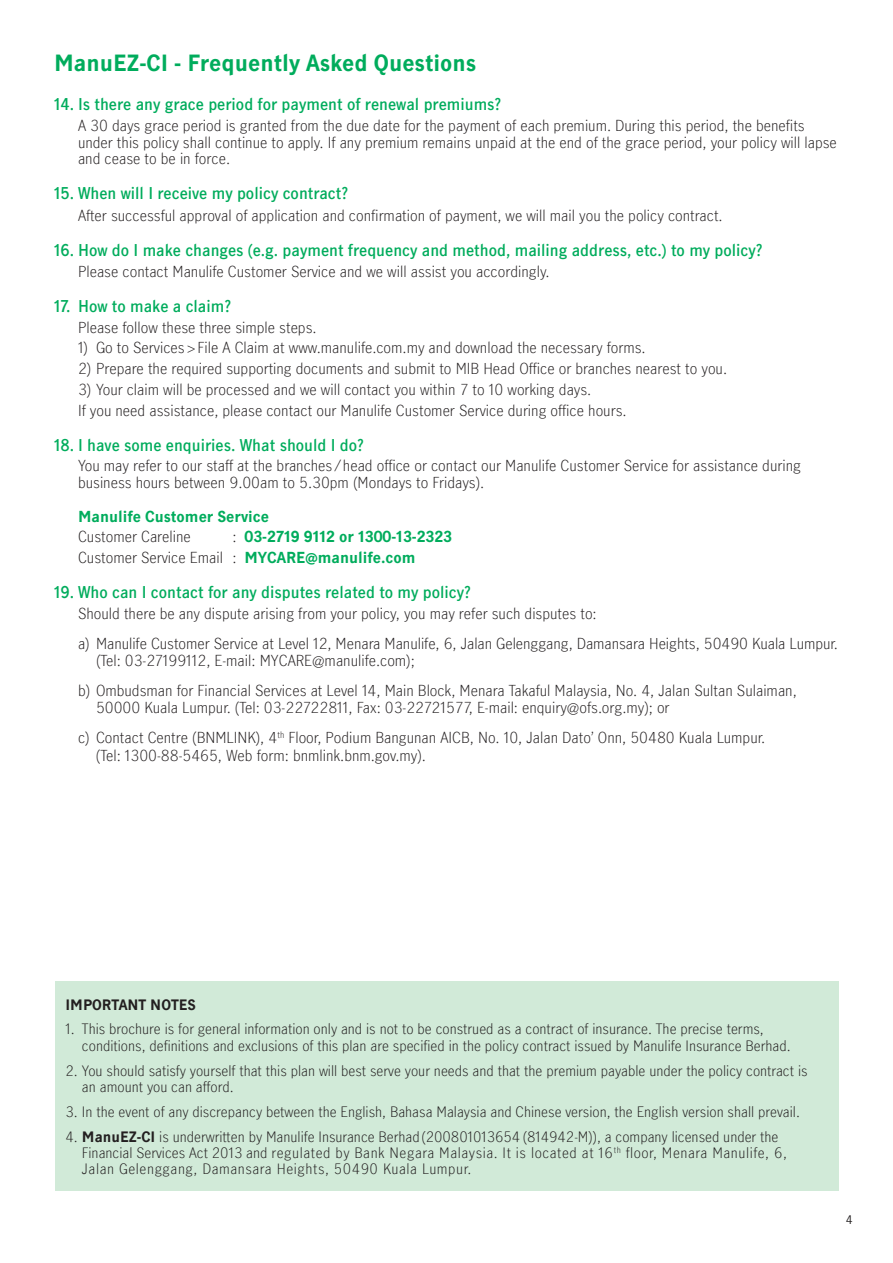
<style>
.page{position:relative;width:893px;height:1263px;background:#fff}
.page>*{position:absolute;margin:0;border:0;box-sizing:border-box;transform-origin:0 0}
.t1{font:700 21px "Manulife JH Sans";color:#00ac5c}
.t2{font:600 15px "Manulife JH Sans";color:#00ac5c}
.t3{font:300 14.25px/16.5px "Manulife JH Sans";color:#231f20}
.t4{font:700 14.25px/20.7px "Manulife JH Sans";color:#00ac5c}
.t5{font:300 13.5px/16.2px "Manulife JH Sans";color:#231f20}
.t6{font:300 13.5px/15.8px "Manulife JH Sans";letter-spacing:.02em;color:#231f20}
.t7{font:700 13.5px "Manulife JH Sans";color:#231f20}
.t8{font:11.25px "Manulife JH Sans";color:#231f20}
.s1{font-weight:300;color:#231f20}
.s2{font-weight:700}
</style>
<div class="page">
<div style="left:55px;top:981px;width:783px;height:210px;background:#d1ead8"></div>
<h1 class="t1" style="left:54px;top:48px;width:424px">ManuEZ-CI - Frequently Asked Questions</h1>
<p class="t2" style="left:54px;top:94px;width:449px">14. Is there any grace period for payment of renewal premiums?</p>
<p class="t3" style="left:78px;top:117px;width:760px">A 30 days grace period is granted from the due date for the payment of each premium. During this period, the benefits under this policy shall continue to apply. If any premium remains unpaid at the end of the grace period, your policy will lapse and cease to be in force.</p>
<p class="t2" style="left:54px;top:183px;width:296px">15. When will I receive my policy contract?</p>
<p class="t3" style="left:78px;top:206px;width:646px">After successful approval of application and confirmation of payment, we will mail you the policy contract.</p>
<p class="t2" style="left:54px;top:239px;width:710px">16. How do I make changes (e.g. payment frequency and method, mailing address, etc.) to my policy?</p>
<p class="t3" style="left:78px;top:263px;width:473px">Please contact Manulife Customer Service and we will assist you accordingly.</p>
<p class="t2" style="left:54px;top:295px;width:179px">17. How to make a claim?</p>
<p class="t3" style="left:78px;top:318px;width:240px">Please follow these three simple steps.</p>
<p class="t3" style="left:78px;top:339px;width:569px">1) Go to Services&gt;File A Claim at www.manulife.com.my and download the necessary forms.</p>
<p class="t3" style="left:78px;top:360px;width:651px">2) Prepare the required supporting documents and submit to MIB Head Office or branches nearest to you.</p>
<p class="t3" style="left:78px;top:379px;width:550px;line-height:20.7px">3) Your claim will be processed and we will contact you within 7 to 10 working days.<br>If you need assistance, please contact our Manulife Customer Service during office hours.</p>
<p class="t2" style="left:54px;top:434px;width:311px">18. I have some enquiries. What should I do?</p>
<p class="t3" style="left:78px;top:457px;width:724px">You may refer to our staff at the branches /head office or contact our Manulife Customer Service for assistance during business hours between 9.00am to 5.30pm (Mondays to Fridays).</p>
<p class="t4" style="left:78px;top:505px;width:193px">Manulife Customer Service</p>
<p class="t3" style="left:78px;top:528px;width:114px">Customer Careline</p>
<p class="t4" style="left:78px;top:526px;width:376px;text-indent:154px"><span class="s1">:</span> 03-2719 9112 or 1300-13-2323<br><span class="s1">Customer Service Email :</span> MYCARE@manulife.com</p>
<p class="t2" style="left:54px;top:581px;width:418px">19. Who can I contact for any disputes related to my policy?</p>
<p class="t3" style="left:78px;top:598px;width:761px;line-height:29.8px">Should there be any dispute arising from your policy, you may refer such disputes to:<br>a) Manulife Customer Service at Level 12, Menara Manulife, 6, Jalan Gelenggang, Damansara Heights, 50490 Kuala Lumpur.</p>
<p class="t3" style="left:78px;top:645px;width:720px;line-height:29.8px;text-indent:18px">(Tel: 03-27199112, E-mail: MYCARE@manulife.com);<br>b) Ombudsman for Financial Services at Level 14, Main Block, Menara Takaful Malaysia, No. 4, Jalan Sultan Sulaiman,</p>
<p class="t3" style="left:78px;top:692px;width:689px;line-height:29.8px;text-indent:18px">50000 Kuala Lumpur. (Tel: 03-22722811, Fax: 03-22721577, E-mail: enquiry@ofs.org.my); or<br>c) Contact Centre (BNMLINK), 4<sup>th</sup> Floor, Podium Bangunan AICB, No. 10, Jalan Dato’ Onn, 50480 Kuala Lumpur.</p>
<p class="t3" style="left:96px;top:746px;width:331px">(Tel: 1300-88-5465, Web form: bnmlink.bnm.gov.my).</p>
<p class="t7" style="left:65px;top:995px;width:132px">IMPORTANT NOTES</p>
<p class="t5" style="left:82px;top:1020px;width:710px;text-indent:-16px">1. This brochure is for general information only and is not to be construed as a contract of insurance. The precise terms, conditions, definitions and exclusions of this plan are specified in the policy contract issued by Manulife Insurance Berhad.</p>
<p class="t5" style="left:82px;top:1061px;width:727px;text-indent:-16px">2. You should satisfy yourself that this plan will best serve your needs and that the premium payable under the policy contract is an amount you can afford.</p>
<p class="t5" style="left:65px;top:1103px;width:736px">3. In the event of any discrepancy between the English, Bahasa Malaysia and Chinese version, the English version shall prevail.</p>
<p class="t6" style="left:82px;top:1128px;width:706px;text-indent:-16px">4. <span class="s2">ManuEZ-CI</span> is underwritten by Manulife Insurance Berhad (200801013654 (814942-M)), a company licensed under the<br>Financial Services Act 2013 and regulated by Bank Negara Malaysia. It is located at 16<sup>th</sup> floor, Menara Manulife, 6,<br>Jalan Gelenggang, Damansara Heights, 50490 Kuala Lumpur.</p>
<p class="t8" style="left:846px;top:1212px;width:8px">4</p>
</div>
